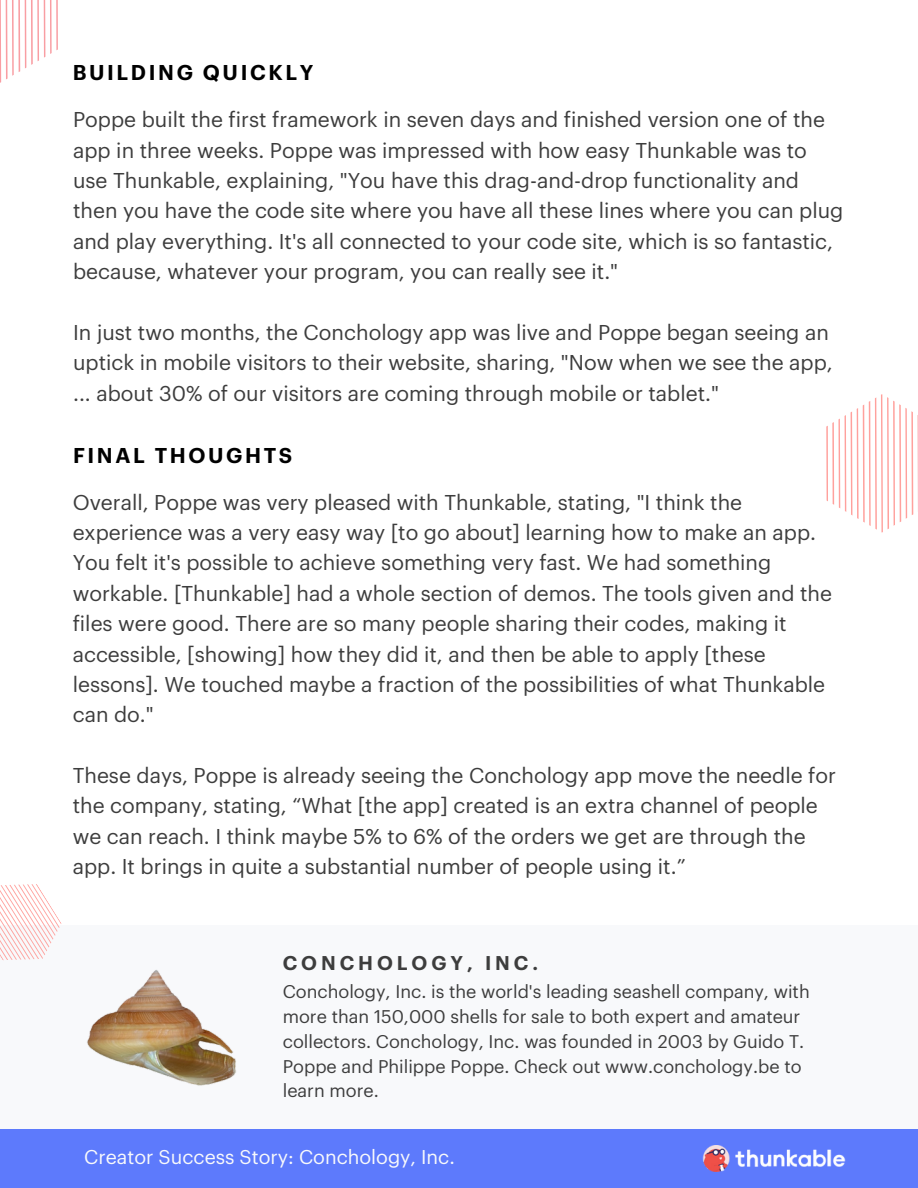
<style>
.page{position:relative;width:918px;height:1188px;background:#fff}
.page>*{position:absolute;margin:0;border:0;box-sizing:border-box;transform-origin:0 0}
.t1{font:21px/30.3px "Graphik";color:#3d3d3d}
.t2{font:600 21px "Graphik";letter-spacing:.125em;color:#000}
.t3{font:19.5px "Graphik";color:#f8f9fb}
.t4{font:600 19.5px "Graphik";letter-spacing:.2em;color:#3d3d3d}
.t5{font:18px/24.8px "Graphik";color:#3d3d3d}
</style>
<div class="page">
<svg style="left:0;top:0;width:58px;height:83px"></svg>
<svg style="left:826px;top:394px;width:92px;height:139px"></svg>
<div style="left:0;top:1130px;width:918px;height:58px;background:#5d7afc"></div>
<img style="left:702px;top:1146px;width:143px;height:26px">
<div style="left:0;top:925px;width:918px;height:204px;background:#f8f9fb"></div>
<svg style="left:0;top:884px;width:62px;height:77px"></svg>
<img style="left:87px;top:970px;width:149px;height:116px">
<p class="t2" style="left:73px;top:63px;width:242px">BUILDING QUICKLY</p>
<p class="t1" style="left:73px;top:105px;width:772px">Poppe built the first framework in seven days and finished version one of the app in three weeks. Poppe was impressed with how easy Thunkable was to use Thunkable, explaining, "You have this drag-and-drop functionality and then you have the code site where you have all these lines where you can plug and play everything. It's all connected to your code site, which is so fantastic, because, whatever your program, you can really see it."</p>
<p class="t1" style="left:73px;top:318px;width:761px">In just two months, the Conchology app was live and Poppe began seeing an uptick in mobile visitors to their website, sharing, "Now when we see the app, ... about 30% of our visitors are coming through mobile or tablet."</p>
<p class="t2" style="left:73px;top:446px;width:221px">FINAL THOUGHTS</p>
<p class="t1" style="left:73px;top:488px;width:761px">Overall, Poppe was very pleased with Thunkable, stating, "I think the experience was a very easy way [to go about] learning how to make an app.<br>You felt it's possible to achieve something very fast. We had something workable. [Thunkable] had a whole section of demos. The tools given and the files were good. There are so many people sharing their codes, making it accessible, [showing] how they did it, and then be able to apply [these lessons]. We touched maybe a fraction of the possibilities of what Thunkable can do."</p>
<p class="t1" style="left:73px;top:761px;width:765px">These days, Poppe is already seeing the Conchology app move the needle for the company, stating, “What [the app] created is an extra channel of people we can reach. I think maybe 5% to 6% of the orders we get are through the app. It brings in quite a substantial number of people using it.”</p>
<p class="t4" style="left:283px;top:954px;width:257px">CONCHOLOGY, INC.</p>
<p class="t5" style="left:283px;top:980px;width:528px">Conchology, Inc. is the world's leading seashell company, with more than 150,000 shells for sale to both expert and amateur collectors. Conchology, Inc. was founded in 2003 by Guido T.<br>Poppe and Philippe Poppe. Check out www.conchology.be to learn more.</p>
<p class="t3" style="left:84px;top:1148px;width:372px">Creator Success Story: Conchology, Inc.</p>
</div>
